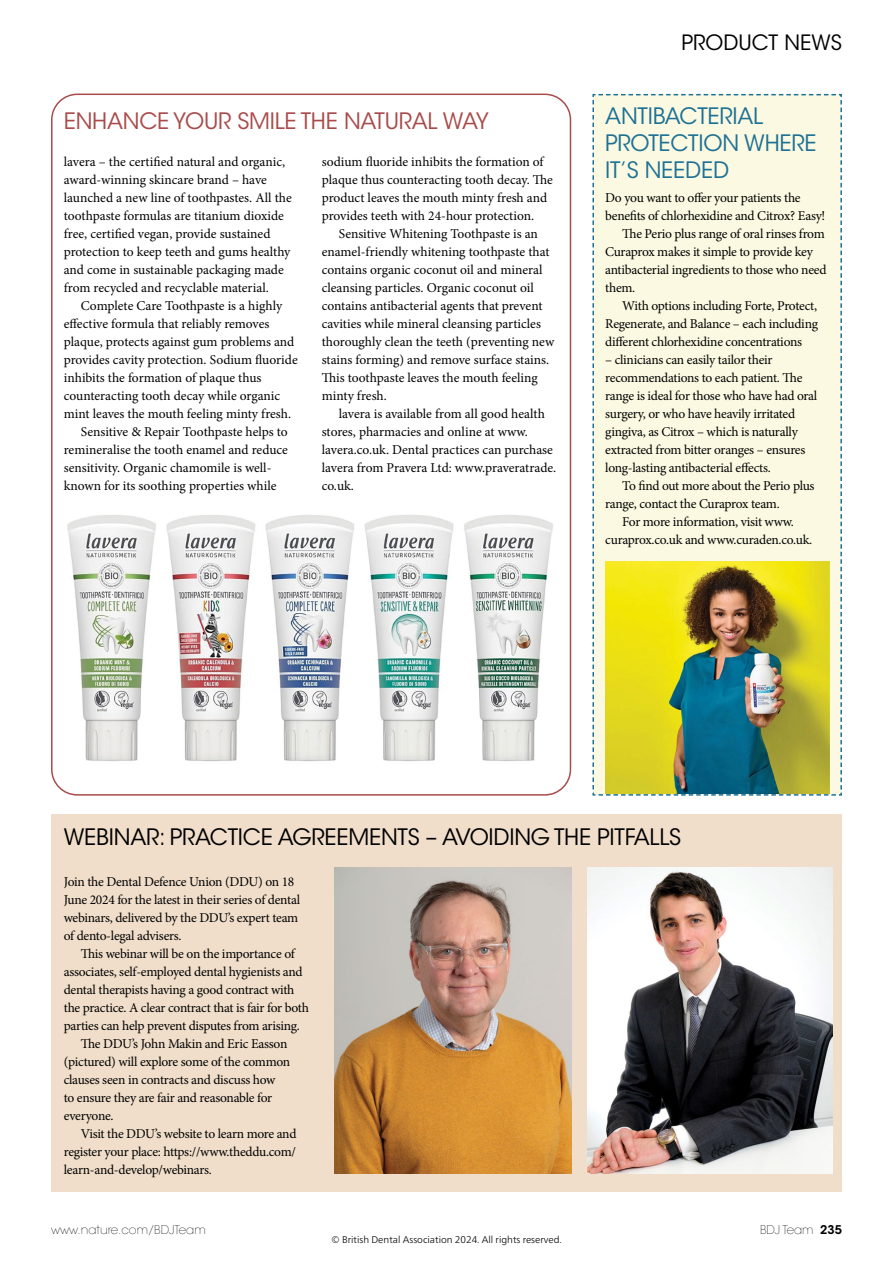
<style>
.page{position:relative;width:893px;height:1263px;background:#fff}
.page>*{position:absolute;margin:0;border:0;box-sizing:border-box;transform-origin:0 0}
.Title_product_news_headline{font:22.5px "ITC Avant Garde Std";letter-spacing:-.01em;color:#000}
.Title_product_news_headline-2{font:22.5px/27px "ITC Avant Garde Std";letter-spacing:-.01em;color:#1d7194}
.Title_product_news_headline-3{font:22.5px "ITC Avant Garde Std";letter-spacing:-.01em;color:#a94b4a}
.t1{font:21px "ITC Avant Garde Std";color:#000}
.Para_body{font:13.5px/18px "Minion Pro";letter-spacing:-.01em;color:#000}
.Para_body_1st{font:13.5px/18px "Minion Pro";letter-spacing:-.01em;color:#000}
.t2{font:200 12px "ITC Avant Garde Std";color:#000}
.t3{font:300 9.75px "Frutiger Neue LT Pro";color:#000}
.s1{font-weight:600}
</style>
<div class="page">
<img style="left:61px;top:515px;width:497px;height:278px">
<div style="left:592px;top:93px;width:250px;height:703px;background:#fcf9e2"></div>
<div style="left:51px;top:814px;width:791px;height:378px;background:#f0deca"></div>
<img style="left:587px;top:868px;width:245px;height:306px">
<img style="left:605px;top:562px;width:224px;height:231px">
<img style="left:334px;top:868px;width:237px;height:306px">
<p class="Title_product_news_headline-3" style="left:64px;top:107px;width:427px">ENHANCE YOUR SMILE THE NATURAL WAY</p>
<p class="Para_body_1st" style="left:64px;top:152px;width:229px">lavera – the certified natural and organic, award-winning skincare brand – have launched a new line of toothpastes. All the toothpaste formulas are titanium dioxide free, certified vegan, provide sustained protection to keep teeth and gums healthy and come in sustainable packaging made from recycled and recyclable material.</p>
<p class="Para_body" style="left:64px;top:296px;width:235px;text-indent:17px">Complete Care Toothpaste is a highly effective formula that reliably removes plaque, protects against gum problems and provides cavity protection. Sodium fluoride inhibits the formation of plaque thus counteracting tooth decay while organic mint leaves the mouth feeling minty fresh.</p>
<p class="Para_body" style="left:64px;top:422px;width:226px;text-indent:17px">Sensitive &amp; Repair Toothpaste helps to remineralise the tooth enamel and reduce sensitivity. Organic chamomile is well&shy;known for its soothing properties while</p>
<p class="Para_body" style="left:322px;top:152px;width:233px">sodium fluoride inhibits the formation of plaque thus counteracting tooth decay. The product leaves the mouth minty fresh and provides teeth with 24-hour protection.</p>
<p class="Para_body" style="left:322px;top:224px;width:234px;text-indent:17px">Sensitive Whitening Toothpaste is an enamel-friendly whitening toothpaste that contains organic coconut oil and mineral cleansing particles. Organic coconut oil contains antibacterial agents that prevent cavities while mineral cleansing particles thoroughly clean the teeth (preventing new stains forming) and remove surface stains.<br>This toothpaste leaves the mouth feeling minty fresh.</p>
<p class="Para_body" style="left:322px;top:404px;width:236px;text-indent:17px">lavera is available from all good health stores, pharmacies and online at www. lavera.co.uk. Dental practices can purchase lavera from Pravera Ltd: www.praveratrade. co.uk.</p>
<h2 class="t1" style="left:681px;top:30px;width:162px">PRODUCT NEWS</h2>
<p class="Title_product_news_headline-2" style="left:605px;top:102px;width:213px">ANTIBACTERIAL<br>PROTECTION WHERE<br>IT’S NEEDED</p>
<p class="Para_body_1st" style="left:605px;top:188px;width:222px">Do you want to offer your patients the benefits of chlorhexidine and Citrox? Easy!</p>
<p class="Para_body" style="left:605px;top:224px;width:223px;text-indent:17px">The Perio plus range of oral rinses from<br>Curaprox makes it simple to provide key antibacterial ingredients to those who need them.</p>
<p class="Para_body" style="left:605px;top:296px;width:214px;text-align:justify;text-indent:17px">With options including Forte, Protect, Regenerate, and Balance – each including different chlorhexidine concentrations</p>
<p class="Para_body" style="left:605px;top:350px;width:214px">– clinicians can easily tailor their recommendations to each patient. The range is ideal for those who have had oral surgery, or who have heavily irritated gingiva, as Citrox – which is naturally extracted from bitter oranges – ensures long-lasting antibacterial effects.</p>
<p class="Para_body" style="left:605px;top:476px;width:211px;text-indent:17px">To find out more about the Perio plus range, contact the Curaprox team.</p>
<p class="Para_body" style="left:605px;top:512px;width:209px;text-align:center">For more information, visit www. curaprox.co.uk and www.curaden.co.uk.</p>
<p class="Title_product_news_headline" style="left:64px;top:823px;width:619px">WEBINAR: PRACTICE AGREEMENTS – AVOIDING THE PITFALLS</p>
<p class="Para_body_1st" style="left:64px;top:872px;width:238px">Join the Dental Defence Union (DDU) on 18<br>June 2024 for the latest in their series of dental webinars, delivered by the DDU’s expert team of dento-legal advisers.</p>
<p class="Para_body" style="left:64px;top:944px;width:247px;text-indent:17px">This webinar will be on the importance of associates, self-employed dental hygienists and dental therapists having a good contract with the practice. A clear contract that is fair for both parties can help prevent disputes from arising.</p>
<p class="Para_body" style="left:64px;top:1034px;width:228px;text-indent:17px">The DDU’s John Makin and Eric Easson (pictured) will explore some of the common clauses seen in contracts and discuss how<br>to ensure they are fair and reasonable for everyone.</p>
<p class="Para_body" style="left:64px;top:1124px;width:234px;text-align:justify;text-indent:17px">Visit the DDU’s website to learn more and register your place: https://www.theddu.com/ learn-and-develop/webinars.</p>
<p class="t2" style="left:51px;top:1222px;width:156px">www.nature.com/BDJTeam</p>
<p class="t2" style="left:760px;top:1222px;width:83px">BDJ Team <span class="s1">235</span></p>
<p class="t3" style="left:331px;top:1234px;width:232px">© British Dental Association 2024. All rights reserved.</p>
</div>
